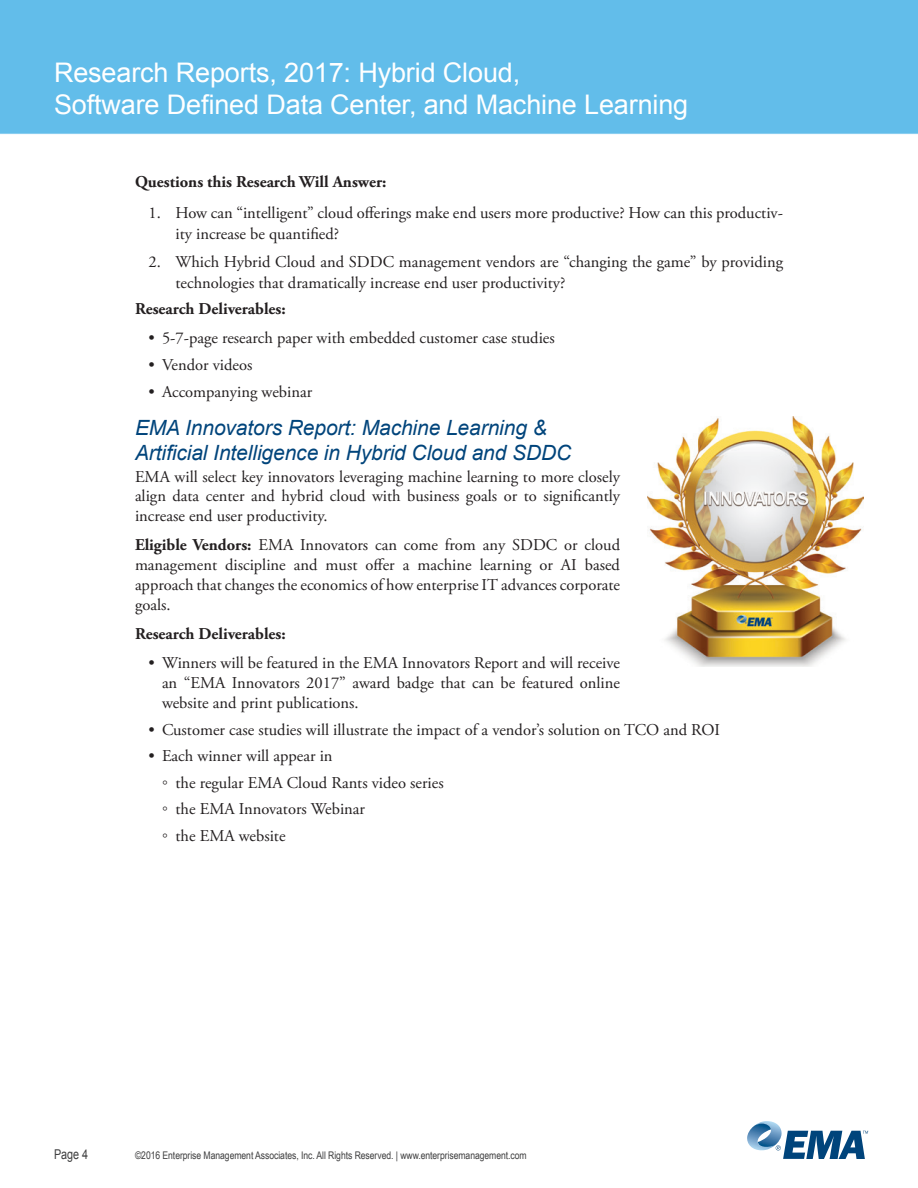
<style>
.page{position:relative;width:918px;height:1188px;background:#fff}
.page>*{position:absolute;margin:0;border:0;box-sizing:border-box;transform-origin:0 0}
.t1{font:27px/32.4px "Arial";letter-spacing:-.005em;color:#fff}
.Heading_2{font:italic 21px/25.2px "Arial";letter-spacing:-.005em;color:#00447b}
.t2{font:16.5px/19.8px "Adobe Garamond Pro";color:#231f20;text-align:justify}
.t3{font:700 16.5px "Adobe Garamond Pro";color:#231f20}
.t4{font:13.5px "Arial";color:#3e3e3f;scale:.8 1}
.t5{font:10.5px "Arial Narrow";letter-spacing:-.005em;color:#3e3e3f}
.s1{font-weight:700}
.s2{font-family:"Arial"}
</style>
<div class="page">
<svg style="left:747px;top:1121px;width:121px;height:38px"></svg>
<div style="left:0;top:0;width:918px;height:134px;background:#62bdea"></div>
<img style="left:647px;top:417px;width:217px;height:249px">
<h1 class="t1" style="left:54px;top:56px;width:636px">Research Reports, 2017: Hybrid Cloud,<br>Software Defined Data Center, and Machine Learning</h1>
<p class="t3" style="left:135px;top:173px;width:253px">Questions this Research Will Answer:</p>
<p class="t2" style="left:176px;top:203px;width:609px;line-height:21px;text-indent:-27px">1. How can “intelligent” cloud offerings make end users more productive? How can this productiv&shy;ity increase be quantified?</p>
<p class="t2" style="left:176px;top:252px;width:609px;line-height:21px;text-indent:-27px">2. Which Hybrid Cloud and SDDC management vendors are “changing the game” by providing technologies that dramatically increase end user productivity?</p>
<p class="t3" style="left:135px;top:299px;width:152px">Research Deliverables:</p>
<p class="t2" style="left:148px;top:329px;width:408px">• 5-7-page research paper with embedded customer case studies</p>
<p class="t2" style="left:148px;top:355px;width:105px">• Vendor videos</p>
<p class="t2" style="left:148px;top:382px;width:165px">• Accompanying webinar</p>
<p class="Heading_2" style="left:135px;top:416px;width:438px">EMA Innovators Report: Machine Learning &amp;<br>Artificial Intelligence in Hybrid Cloud and SDDC</p>
<p class="t2" style="left:135px;top:467px;width:487px">EMA will select key innovators leveraging machine learning to more closely align data center and hybrid cloud with business goals or to significantly increase end user productivity.</p>
<p class="t2" style="left:135px;top:536px;width:487px"><span class="s1">Eligible Vendors:</span> EMA Innovators can come from any SDDC or cloud management discipline and must offer a machine learning or AI based approach that changes the economics of how enterprise IT advances corporate goals.</p>
<p class="t3" style="left:135px;top:624px;width:152px">Research Deliverables:</p>
<p class="t2" style="left:162px;top:654px;width:460px;text-indent:-14px">• Winners will be featured in the EMA Innovators Report and will receive an “EMA Innovators 2017” award badge that can be featured online website and print publications.</p>
<p class="t2" style="left:148px;top:720px;width:573px">• Customer case studies will illustrate the impact of a vendor’s solution on TCO and ROI</p>
<p class="t2" style="left:148px;top:747px;width:186px">• Each winner will appear in</p>
<p class="t2" style="left:162px;top:773px;width:283px"><span class="s2">◦</span> the regular EMA Cloud Rants video series</p>
<p class="t2" style="left:162px;top:800px;width:205px"><span class="s2">◦</span> the EMA Innovators Webinar</p>
<p class="t2" style="left:162px;top:826px;width:125px"><span class="s2">◦</span> the EMA website</p>
<p class="t4" style="left:54px;top:1145px;width:44px">Page 4</p>
<p class="t5" style="left:135px;top:1147px;width:393px">©2016 Enterprise Management Associates, Inc. All Rights Reserved. | www.enterprisemanagement.com</p>
</div>
